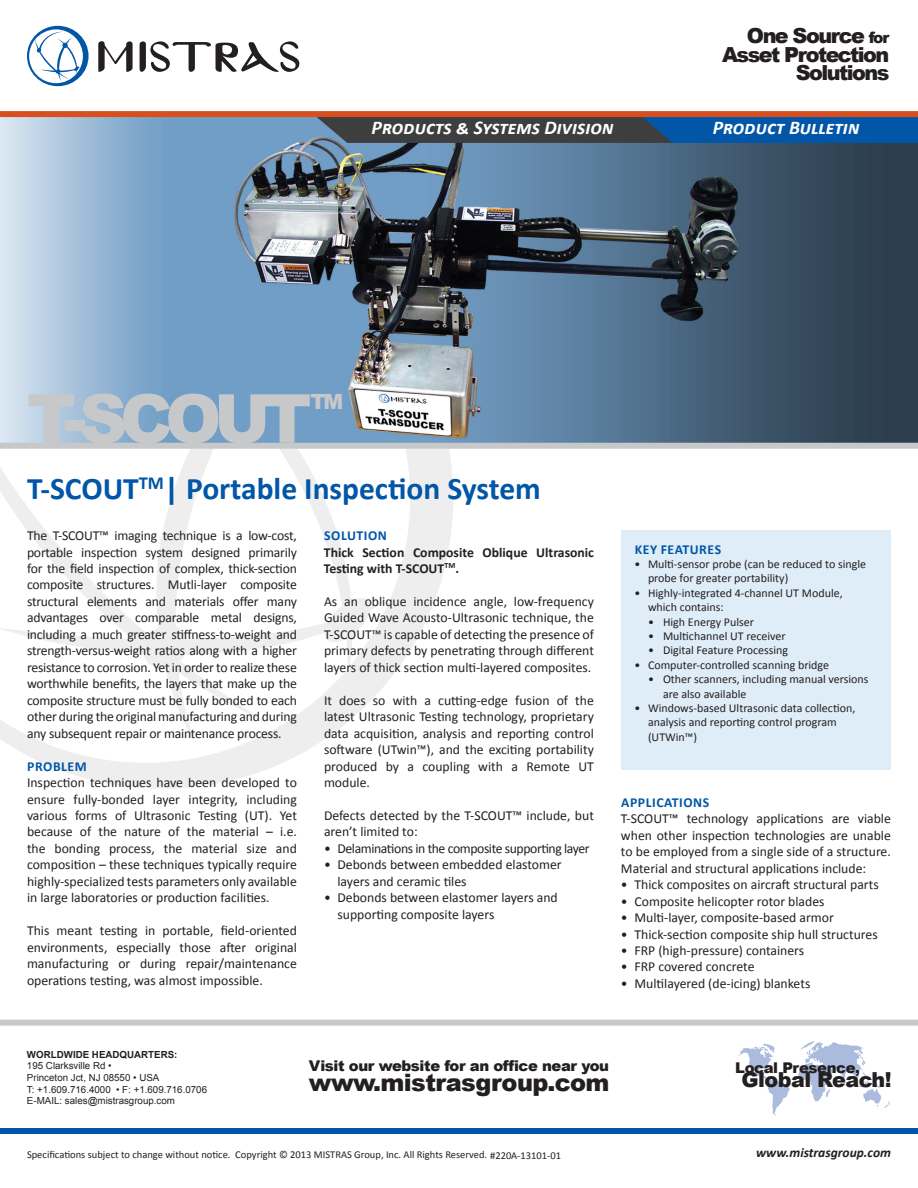
<style>
.page{position:relative;width:918px;height:1188px;background:#fff}
.page>*{position:absolute;margin:0;border:0;box-sizing:border-box;transform-origin:0 0}
.t1{font:900 67.5px "Arial";letter-spacing:-.11em;color:#c7c8ca}
.t2{font:700 31.5px "Calibri";color:#0156a7}
.t3{font:900 24px "Arial";letter-spacing:-.025em;color:#231f20}
.t4{font:900 21px "Arial";color:#c7c8ca}
.t5{font:900 20.7px/18.5px "Arial";letter-spacing:-.075em;color:#231f20;text-align:right}
.t6{font:900 20.7px "Arial";letter-spacing:-.025em;color:#231f20}
.t7{font:italic 700 19.5px "Calibri";color:#fff}
.t8{font:900 14.85px "Arial";letter-spacing:-.025em;color:#231f20}
.t9{font:13.65px/16.5px "Calibri";color:#231f20;text-align:justify}
.t10{font:700 13.65px/16.5px "Calibri";color:#231f20}
.t11{font:13.65px "Calibri";letter-spacing:-.03em;color:#231f20}
.t12{font:700 13.65px "Calibri";letter-spacing:.04em;color:#0156a7}
.t13{font:italic 700 13.5px "Calibri";color:#231f20}
.t14{font:12px/14.4px "Calibri";color:#231f20}
.t15{font:10.5px "Calibri";color:#231f20}
.t16{font:9.75px/11.7px "Arial";color:#231f20}
.t17{font:700 9.75px "Arial";color:#231f20}
.s1{font-size:15.6px}
</style>
<div class="page">
<img style="left:0;top:117px;width:918px;height:326px">
<svg style="left:316px;top:117px;width:602px;height:26px;background:#254a6e"></svg>
<svg style="left:98px;top:41px;width:35px;height:31px"></svg>
<svg style="left:140px;top:41px;width:159px;height:31px"></svg>
<svg style="left:27px;top:26px;width:62px;height:60px"></svg>
<svg style="left:738px;top:1041px;width:152px;height:74px"></svg>
<svg style="left:44px;top:449px;width:409px;height:340px"></svg>
<svg style="left:0;top:449px;width:410px;height:314px"></svg>
<svg style="left:299px;top:449px;width:71px;height:233px"></svg>
<svg style="left:299px;top:598px;width:88px;height:71px"></svg>
<svg style="left:144px;top:449px;width:155px;height:295px"></svg>
<svg style="left:0;top:449px;width:270px;height:275px"></svg>
<svg style="left:0;top:449px;width:217px;height:16px"></svg>
<div style="left:0;top:443px;width:918px;height:6px;background:#c7c8ca"></div>
<div style="left:0;top:1020px;width:918px;height:6px;background:#c7c8ca"></div>
<div style="left:0;top:1128px;width:918px;height:6px;background:#0156a7"></div>
<div style="left:0;top:111px;width:918px;height:6px;background:#d84e1d"></div>
<div style="left:621px;top:530px;width:270px;height:240px;background:#dfedf8"></div>
<h3 class="t5" style="left:722px;top:26px;width:169px">One Source <span class="s1">for<br></span>Asset Protection<br>Solutions</h3>
<h3 class="t7" style="left:372px;top:115px;width:243px">Products &amp; Systems Division</h3>
<h3 class="t7" style="left:713px;top:115px;width:148px">Product Bulletin</h3>
<h1 class="t1" style="left:27px;top:370px;width:286px">T-SCOUT</h1>
<h3 class="t4" style="left:310px;top:387px;width:34px">TM</h3>
<h2 class="t2" style="left:27px;top:469px;width:515px">T-SCOUT<sup>TM</sup>| Portable Inspection System</h2>
<p class="t9" style="left:27px;top:527px;width:271px">The T-SCOUT™ imaging technique is a low-cost, portable inspection system designed primarily for the field inspection of complex, thick-section composite structures. Mutli-layer composite structural elements and materials offer many advantages over comparable metal designs, including a much greater stiffness-to-weight and strength-versus-weight ratios along with a higher resistance to corrosion. Yet in order to realize these worthwhile benefits, the layers that make up the composite structure must be fully bonded to each other during the original manufacturing and during any subsequent repair or maintenance process.</p>
<p class="t12" style="left:27px;top:757px;width:61px">PROBLEM</p>
<p class="t9" style="left:27px;top:774px;width:271px">Inspection techniques have been developed to ensure fully-bonded layer integrity, including various forms of Ultrasonic Testing (UT). Yet because of the nature of the material – i.e. the bonding process, the material size and composition – these techniques typically require highly-specialized tests parameters only available in large laboratories or production facilities.</p>
<p class="t9" style="left:27px;top:923px;width:271px">This meant testing in portable, field-oriented environments, especially those after original manufacturing or during repair/maintenance operations testing, was almost impossible.</p>
<p class="t12" style="left:324px;top:527px;width:64px">SOLUTION</p>
<p class="t10" style="left:324px;top:544px;width:272px">Thick Section Composite Oblique Ultrasonic<br>Testing with T-SCOUT<sup>TM</sup>.</p>
<p class="t9" style="left:324px;top:593px;width:271px">As an oblique incidence angle, low-frequency Guided Wave Acousto-Ultrasonic technique, the T-SCOUT™ is capable of detecting the presence of primary defects by penetrating through different layers of thick section multi-layered composites.</p>
<p class="t9" style="left:324px;top:692px;width:271px">It does so with a cutting-edge fusion of the latest Ultrasonic Testing technology, proprietary data acquisition, analysis and reporting control software (UTwin™), and the exciting portability produced by a coupling with a Remote UT module.</p>
<p class="t9" style="left:324px;top:807px;width:271px">Defects detected by the T-SCOUT™ include, but aren’t limited to:</p>
<p class="t11" style="left:324px;top:840px;width:267px">• Delaminations in the composite supporting layer</p>
<p class="t9" style="left:338px;top:857px;width:226px;text-indent:-14px">• Debonds between embedded elastomer layers and ceramic tiles</p>
<p class="t9" style="left:338px;top:890px;width:222px;text-indent:-14px">• Debonds between elastomer layers and supporting composite layers</p>
<p class="t12" style="left:635px;top:540px;width:57px">Key Features</p>
<p class="t14" style="left:648px;top:557px;width:220px;text-indent:-14px">• Multi-sensor probe (can be reduced to single probe for greater portability)</p>
<p class="t14" style="left:648px;top:586px;width:196px;text-indent:-14px">• Highly-integrated 4-channel UT Module, which contains:</p>
<p class="t14" style="left:648px;top:614px;width:107px">• High Energy Pulser</p>
<p class="t14" style="left:648px;top:629px;width:139px">• Multichannel UT receiver</p>
<p class="t14" style="left:648px;top:643px;width:142px">• Digital Feature Processing</p>
<p class="t14" style="left:634px;top:658px;width:196px">• Computer-controlled scanning bridge</p>
<p class="t14" style="left:663px;top:672px;width:207px;text-indent:-15px">• Other scanners, including manual versions are also available</p>
<p class="t14" style="left:648px;top:701px;width:209px;text-indent:-14px">• Windows-based Ultrasonic data collection, analysis and reporting control program (UTWin™)</p>
<p class="t12" style="left:621px;top:794px;width:90px">APPLICATIONS</p>
<p class="t9" style="left:621px;top:811px;width:271px">T-SCOUT™ technology applications are viable when other inspection technologies are unable to be employed from a single side of a structure.<br>Material and structural applications include:</p>
<p class="t9" style="left:621px;top:876px;width:259px">• Thick composites on aircraft structural parts</p>
<p class="t9" style="left:621px;top:893px;width:205px">• Composite helicopter rotor blades</p>
<p class="t9" style="left:621px;top:909px;width:214px">• Multi-layer, composite-based armor</p>
<p class="t9" style="left:621px;top:926px;width:258px">• Thick-section composite ship hull structures</p>
<p class="t9" style="left:621px;top:942px;width:185px">• FRP (high-pressure) containers</p>
<p class="t9" style="left:621px;top:959px;width:135px">• FRP covered concrete</p>
<p class="t9" style="left:621px;top:975px;width:191px">• Multilayered (de-icing) blankets</p>
<p class="t17" style="left:27px;top:1048px;width:152px">WORLDWIDE HEADQUARTERS:</p>
<p class="t16" style="left:27px;top:1060px;width:182px">195 Clarksville Rd •<br>Princeton Jct, NJ 08550 • USA<br>T: +1.609.716.4000 • F: +1.609.716.0706<br>E-MAIL: sales@mistrasgroup.com</p>
<p class="t8" style="left:309px;top:1055px;width:302px">Visit our website for an office near you</p>
<h3 class="t3" style="left:309px;top:1065px;width:302px">www.mistrasgroup.com</h3>
<p class="t8" style="left:735px;top:1057px;width:126px">Local Presence,</p>
<h3 class="t6" style="left:742px;top:1065px;width:152px">Global Reach!</h3>
<p class="t15" style="left:27px;top:1148px;width:462px">Specifications subject to change without notice. Copyright © 2013 MISTRAS Group, Inc. All Rights Reserved.</p>
<p class="t13" style="left:756px;top:1144px;width:136px">www.mistrasgroup.com</p>
<p class="t15" style="left:490px;top:1149px;width:72px">#220A-13101-01</p>
</div>
